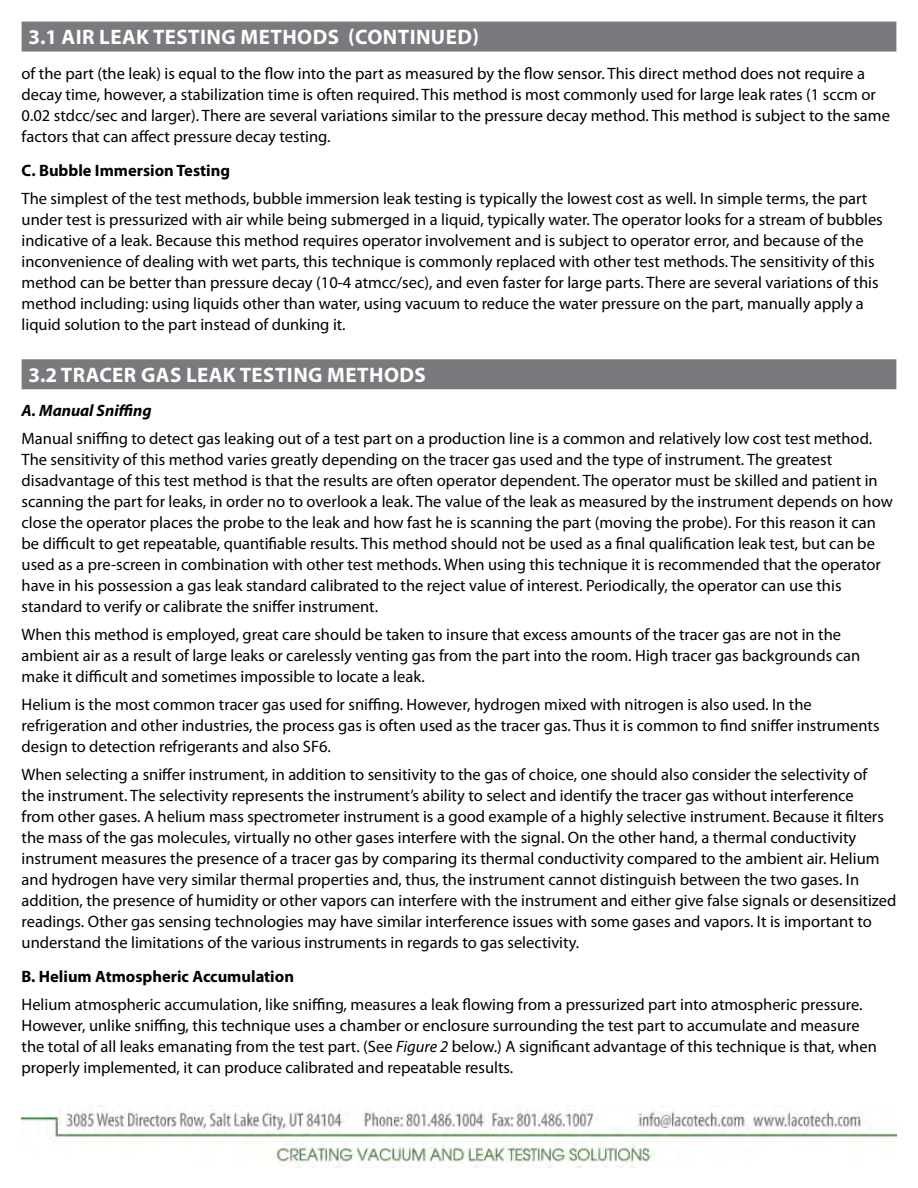
<style>
.page{position:relative;width:918px;height:1188px;background:#fff}
.page>*{position:absolute;margin:0;border:0;box-sizing:border-box;transform-origin:0 0}
.t1{font:700 21px "Myriad Pro";letter-spacing:.02em;color:#fff}
.t2{font:16.5px/21px "Myriad Pro";color:#000}
.t3{font:700 16.5px "Myriad Pro";color:#000}
.t4{font:italic 700 16.5px "Myriad Pro";color:#000}
.s1{font-style:italic}
</style>
<div class="page">
<img style="left:22px;top:1105px;width:874px;height:63px">
<div style="left:22px;top:22px;width:874px;height:30px;background:#797a7d"></div>
<div style="left:22px;top:359px;width:874px;height:30px;background:#797a7d"></div>
<p class="t1" style="left:28px;top:23px;width:359px">3.1 AIR LEAK TESTING METHOD S (contin</p>
<p class="t1" style="left:431px;top:23px;width:50px">ued)</p>
<p class="t2" style="left:22px;top:62px;width:870px">of the part (the leak) is equal to the flow into the part as measured by the flow sensor. This direct method does not require a decay time, however, a stabilization time is often required. This method is most commonly used for large leak rates (1 sccm or 0.02 stdcc/sec and larger). There are several variations similar to the pressure decay method. This method is subject to the same factors that can affect pressure decay testing.</p>
<p class="t3" style="left:22px;top:160px;width:210px">C. Bubble Immersion Testing</p>
<p class="t2" style="left:22px;top:188px;width:863px">The simplest of the test methods, bubble immersion leak testing is typically the lowest cost as well. In simple terms, the part under test is pressurized with air while being submerged in a liquid, typically water. The operator looks for a stream of bubbles indicative of a leak. Because this method requires operator involvement and is subject to operator error, and because of the inconvenience of dealing with wet parts, this technique is commonly replaced with other test methods. The sensitivity of this method can be better than pressure decay (10-4 atmcc/sec), and even faster for large parts. There are several variations of this method including: using liquids other than water, using vacuum to reduce the water pressure on the part, manually apply a liquid solution to the part instead of dunking it.</p>
<p class="t1" style="left:28px;top:361px;width:399px">3.2 TRACE R GAS LEAK TESTING METHOD S</p>
<p class="t4" style="left:22px;top:400px;width:131px">A. Manual Sniffing</p>
<p class="t2" style="left:22px;top:428px;width:873px">Manual sniffing to detect gas leaking out of a test part on a production line is a common and relatively low cost test method.<br>The sensitivity of this method varies greatly depending on the tracer gas used and the type of instrument. The greatest disadvantage of this test method is that the results are often operator dependent. The operator must be skilled and patient in scanning the part for leaks, in order no to overlook a leak. The value of the leak as measured by the instrument depends on how close the operator places the probe to the leak and how fast he is scanning the part (moving the probe). For this reason it can be difficult to get repeatable, quantifiable results. This method should not be used as a final qualification leak test, but can be used as a pre-screen in combination with other test methods. When using this technique it is recommended that the operator have in his possession a gas leak standard calibrated to the reject value of interest. Periodically, the operator can use this standard to verify or calibrate the sniffer instrument.</p>
<p class="t2" style="left:22px;top:624px;width:840px">When this method is employed, great care should be taken to insure that excess amounts of the tracer gas are not in the ambient air as a result of large leaks or carelessly venting gas from the part into the room. High tracer gas backgrounds can make it difficult and sometimes impossible to locate a leak.</p>
<p class="t2" style="left:22px;top:693px;width:859px">Helium is the most common tracer gas used for sniffing. However, hydrogen mixed with nitrogen is also used. In the refrigeration and other industries, the process gas is often used as the tracer gas. Thus it is common to find sniffer instruments design to detection refrigerants and also SF6.</p>
<p class="t2" style="left:22px;top:763px;width:876px">When selecting a sniffer instrument, in addition to sensitivity to the gas of choice, one should also consider the selectivity of<br>the instrument. The selectivity represents the instrument’s ability to select and identify the tracer gas without interference<br>from other gases. A helium mass spectrometer instrument is a good example of a highly selective instrument. Because it filters the mass of the gas molecules, virtually no other gases interfere with the signal. On the other hand, a thermal conductivity instrument measures the presence of a tracer gas by comparing its thermal conductivity compared to the ambient air. Helium and hydrogen have very similar thermal properties and, thus, the instrument cannot distinguish between the two gases. In addition, the presence of humidity or other vapors can interfere with the instrument and either give false signals or desensitized readings. Other gas sensing technologies may have similar interference issues with some gases and vapors. It is important to understand the limitations of the various instruments in regards to gas selectivity.</p>
<p class="t3" style="left:22px;top:966px;width:274px">B. Helium Atmospheric Accumulation</p>
<p class="t2" style="left:22px;top:994px;width:857px">Helium atmospheric accumulation, like sniffing, measures a leak flowing from a pressurized part into atmospheric pressure.<br>However, unlike sniffing, this technique uses a chamber or enclosure surrounding the test part to accumulate and measure the total of all leaks emanating from the test part. (See <span class="s1">Figure 2</span> below.) A significant advantage of this technique is that, when properly implemented, it can produce calibrated and repeatable results.</p>
</div>
